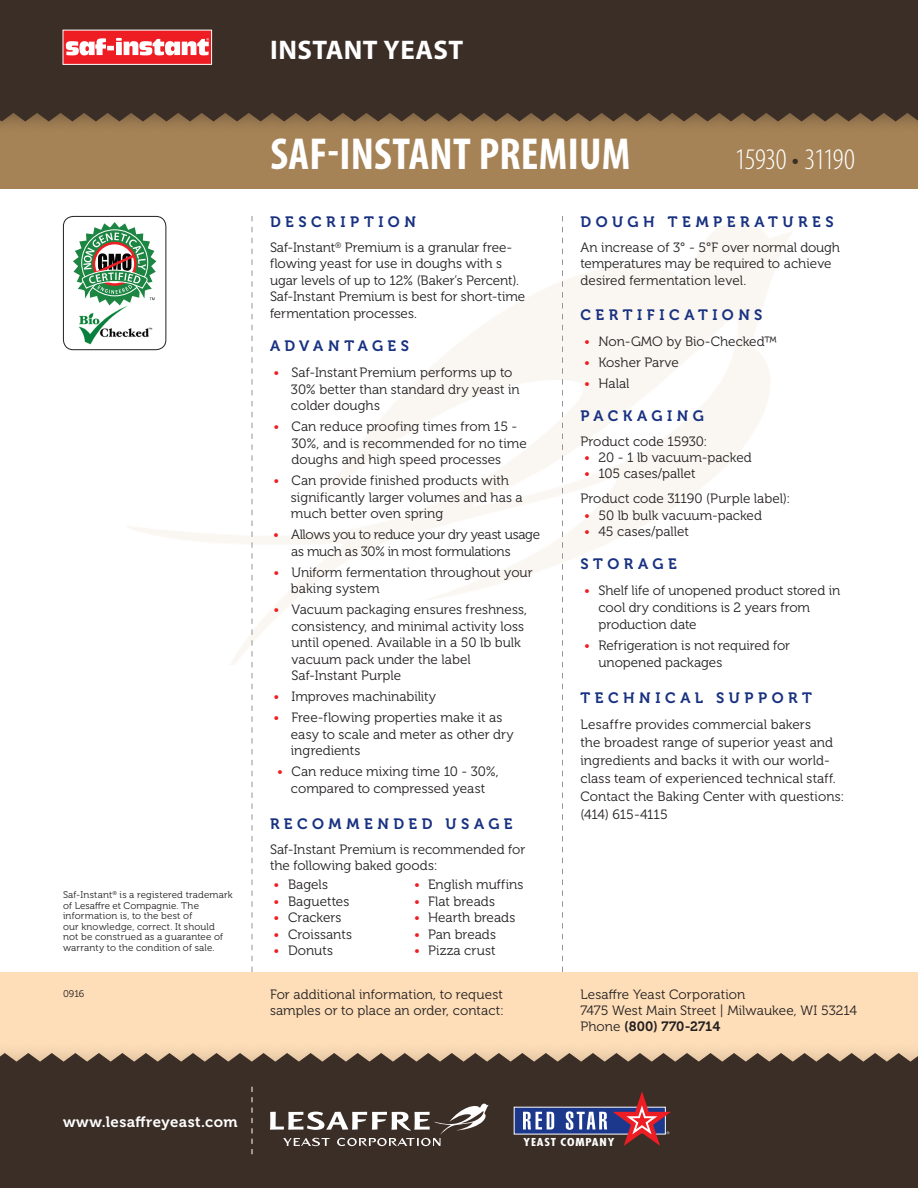
<style>
.page{position:relative;width:918px;height:1188px;background:#fff}
.page>*{position:absolute;margin:0;border:0;box-sizing:border-box;transform-origin:0 0}
.t1{font:700 condensed 45px "Myriad Pro";letter-spacing:.005em;color:#fff}
.t2{font:300 condensed 30px "Myriad Pro";letter-spacing:-.025em;color:#fff}
.t3{font:700 27px "Myriad Pro";letter-spacing:.015em;color:#fff}
.t4{font:15px "Museo 700";letter-spacing:.3em;color:#183181}
.t5{font:15px "Museo 700";letter-spacing:.025em;color:#fff}
.t6{font:13.5px/16.5px "Museo 300";color:#231f20}
.t7{font:13.5px/16.5px "Museo 300";letter-spacing:-.025em;color:#231f20}
.t8{font:13.5px "Museo 700";color:#231f20}
.t9{font:700 condensed 10.65px "Futura";letter-spacing:.065em;color:#fff;scale:1.2 1}
.t10{font:9.75px/10.5px "Museo 300";letter-spacing:.015em;color:#231f20}
.s1{color:#3b2e27}
.s2{color:#ee1d23}
.s3{font-family:"Museo 300"}
</style>
<div class="page">
<img style="left:121px;top:215px;width:670px;height:449px">
<div style="left:0;top:972px;width:918px;height:216px;background:#fedeb8"></div>
<div style="left:0;top:0;width:918px;height:189px;background:#a68356"></div>
<svg style="left:252px;top:216px;width:1px;height:756px"></svg>
<svg style="left:562px;top:216px;width:1px;height:756px"></svg>
<div style="left:0;top:1053px;width:918px;height:135px;background:#3b2e27"></div>
<svg style="left:252px;top:1087px;width:1px;height:67px"></svg>
<div style="left:0;top:0;width:918px;height:135px;background:#a17f54"></div>
<div style="left:0;top:0;width:918px;height:122px;background:#3b2e27"></div>
<div style="left:63px;top:30px;width:149px;height:34px;background:#ee1d23"></div>
<div style="left:63px;top:30px;width:149px;height:35px;border:1px solid #fff"></div>
<svg style="left:66px;top:38px;width:143px;height:17px"></svg>
<svg style="left:270px;top:1103px;width:219px;height:43px;background:#665c57"></svg>
<svg style="left:513px;top:1091px;width:285px;height:55px;background:#4d3d45"></svg>
<div style="left:63px;top:216px;width:103px;height:134px;background:#fff;border-radius:10px"></div>
<div style="left:63px;top:216px;width:103px;height:134px;border:1px solid #231f20;border-radius:10px"></div>
<img style="left:79px;top:306px;width:73px;height:38px">
<svg style="left:73px;top:222px;width:83px;height:83px"></svg>
<p class="t10" style="left:63px;top:890px;width:171px">Saf-Instant<sup>®</sup> is a registered trademark of Lesaffre et Compagnie. The information is, to the best of<br>our knowledge, correct. It should not be construed as a guarantee of warranty to the condition of sale.</p>
<p class="t10" style="left:63px;top:988px;width:23px">0916</p>
<h3 class="t3" style="left:270px;top:34px;width:195px">INSTANT YEAST</h3>
<h1 class="t1" style="left:270px;top:129px;width:362px">SAF-INSTANT PREMIUM</h1>
<h2 class="t2" style="left:735px;top:143px;width:122px">15930 <span class="s1">•</span> 31190</h2>
<p class="t4" style="left:270px;top:214px;width:147px">DESCRIPTION</p>
<p class="t6" style="left:270px;top:239px;width:257px">Saf-Instant<sup>®</sup> Premium is a granular free&shy;flowing yeast for use in doughs with s ugar levels of up to 12% (Baker’s Percent).<br>Saf-Instant Premium is best for short-time fermentation processes.</p>
<p class="t4" style="left:270px;top:337px;width:141px">ADVANTAGES</p>
<p class="t6" style="left:291px;top:365px;width:230px;text-indent:-17px"><span class="s2">•</span> Saf-Instant Premium performs up to<br>30% better than standard dry yeast in colder doughs</p>
<p class="t6" style="left:292px;top:419px;width:237px;text-indent:-18px"><span class="s2">•</span> Can reduce proofing times from 15 -<br>30%, and is recommended for no time doughs and high speed processes</p>
<p class="t6" style="left:291px;top:473px;width:233px;text-indent:-17px"><span class="s2">•</span> Can provide finished products with significantly larger volumes and has a much better oven spring</p>
<p class="t7" style="left:291px;top:527px;width:250px;text-indent:-18px"><span class="s2">•</span> Allows you to reduce your dry yeast usage as much as 30% in most formulations</p>
<p class="t6" style="left:291px;top:564px;width:243px;text-indent:-17px"><span class="s2">•</span> Uniform fermentation throughout your baking system</p>
<p class="t6" style="left:292px;top:602px;width:237px;text-indent:-18px"><span class="s2">•</span> Vacuum packaging ensures freshness, consistency, and minimal activity loss until opened. Available in a 50 lb bulk vacuum pack under the label<br>Saf-Instant Purple</p>
<p class="t6" style="left:274px;top:689px;width:164px"><span class="s2">•</span> Improves machinability</p>
<p class="t6" style="left:291px;top:710px;width:224px;text-indent:-17px"><span class="s2">•</span> Free-flowing properties make it as easy to scale and meter as other dry ingredients</p>
<p class="t6" style="left:277px;top:764px;width:223px;text-align:center"><span class="s2">•</span> Can reduce mixing time 10 - 30%, compared to compressed yeast</p>
<p class="t4" style="left:270px;top:815px;width:244px">RECOMMENDED USAGE</p>
<p class="t6" style="left:270px;top:841px;width:257px">Saf-Instant Premium is recommended for the following baked goods:</p>
<p class="t6" style="left:274px;top:877px;width:56px"><span class="s2">•</span> Bagels</p>
<p class="t6" style="left:414px;top:877px;width:111px"><span class="s2">•</span> English muffins</p>
<p class="t6" style="left:274px;top:893px;width:77px"><span class="s2">•</span> Baguettes</p>
<p class="t6" style="left:414px;top:893px;width:82px"><span class="s2">•</span> Flat breads</p>
<p class="t6" style="left:274px;top:910px;width:69px"><span class="s2">•</span> Crackers</p>
<p class="t6" style="left:414px;top:910px;width:103px"><span class="s2">•</span> Hearth breads</p>
<p class="t6" style="left:274px;top:926px;width:80px"><span class="s2">•</span> Croissants</p>
<p class="t6" style="left:414px;top:926px;width:83px"><span class="s2">•</span> Pan breads</p>
<p class="t6" style="left:274px;top:943px;width:61px"><span class="s2">•</span> Donuts</p>
<p class="t6" style="left:414px;top:943px;width:83px"><span class="s2">•</span> Pizza crust</p>
<p class="t6" style="left:270px;top:987px;width:235px;line-height:15.8px">For additional information, to request samples or to place an order, contact:</p>
<p class="t4" style="left:580px;top:214px;width:255px">DOUGH TEMPERATURES</p>
<p class="t6" style="left:580px;top:239px;width:261px">An increase of 3° - 5°F over normal dough temperatures may be required to achieve desired fermentation level.</p>
<p class="t4" style="left:580px;top:306px;width:184px">CERTIFICATIONS</p>
<p class="t6" style="left:584px;top:333px;width:195px"><span class="s2">•</span> Non-GMO by Bio-Checked™</p>
<p class="t6" style="left:584px;top:354px;width:96px"><span class="s2">•</span> Kosher Parve</p>
<p class="t6" style="left:584px;top:375px;width:47px"><span class="s2">•</span> Halal</p>
<p class="t4" style="left:580px;top:407px;width:125px">PACKAGING</p>
<p class="t6" style="left:580px;top:433px;width:128px">Product code 15930:</p>
<p class="t6" style="left:584px;top:449px;width:169px"><span class="s2">•</span> 20 - 1 lb vacuum-packed</p>
<p class="t6" style="left:580px;top:462px;width:211px;line-height:24.8px"><span class="s2">•</span> 105 cases/pallet<br>Product code 31190 (Purple label):</p>
<p class="t6" style="left:584px;top:507px;width:179px"><span class="s2">•</span> 50 lb bulk vacuum-packed</p>
<p class="t6" style="left:584px;top:524px;width:106px"><span class="s2">•</span> 45 cases/pallet</p>
<p class="t4" style="left:580px;top:556px;width:98px">STORAGE</p>
<p class="t6" style="left:599px;top:582px;width:243px;line-height:17.2px;text-indent:-14px"><span class="s2">•</span> Shelf life of unopened product stored in cool dry conditions is 2 years from production date</p>
<p class="t6" style="left:599px;top:637px;width:193px;line-height:17.2px;text-indent:-14px"><span class="s2">•</span> Refrigeration is not required for unopened packages</p>
<p class="t4" style="left:580px;top:689px;width:233px">TECHNICAL SUPPORT</p>
<p class="t6" style="left:580px;top:716px;width:265px;line-height:18px">Lesaffre provides commercial bakers<br>the broadest range of superior yeast and ingredients and backs it with our world&shy;class team of experienced technical staff.<br>Contact the Baking Center with questions: (414) 615-4115</p>
<p class="t6" style="left:580px;top:987px;width:278px;line-height:15.8px">Lesaffre Yeast Corporation<br>7475 West Main Street | Milwaukee, WI 53214</p>
<p class="t8" style="left:580px;top:1019px;width:141px"><span class="s3">Phone</span> (800) 770-2714</p>
<p class="t5" style="left:63px;top:1114px;width:176px">www.lesaffreyeast.com</p>
<p class="t9" style="left:524px;top:1136px;width:77px">YEAST COMPANY</p>
</div>
